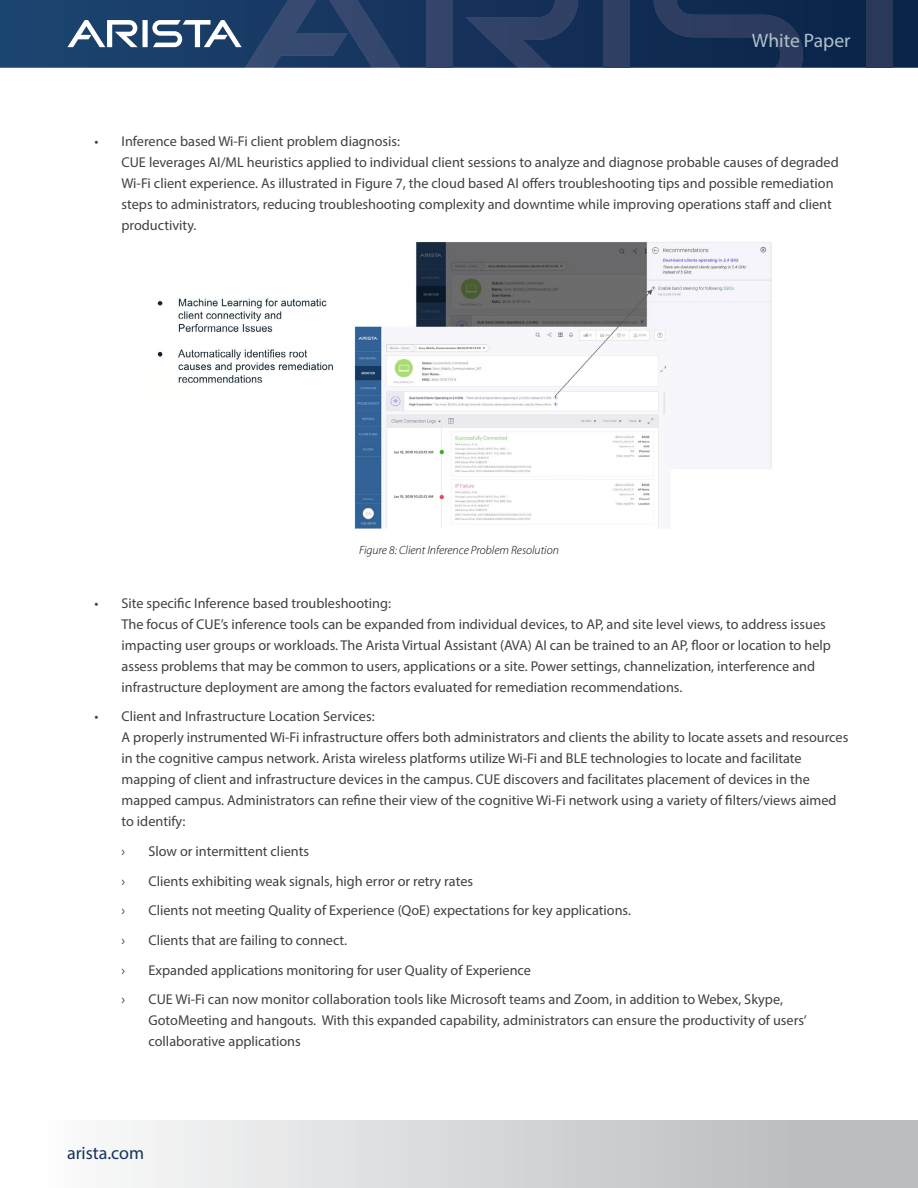
<style>
.page{position:relative;width:918px;height:1188px;background:#fff}
.page>*{position:absolute;margin:0;border:0;box-sizing:border-box;transform-origin:0 0}
.t1{font:19.5px "Myriad Pro";color:#b1c0c9}
.t2{font:18px "Myriad Pro";color:#16325c}
.t3{font:14.25px/21px "Myriad Pro";color:#414042}
.t4{font:italic 300 12px "Myriad Pro";color:#000}
</style>
<div class="page">
<svg style="left:0;top:0;width:918px;height:68px;background:#13325a"></svg>
<div style="left:426px;top:0;width:26px;height:68px;background:#34446a"></div>
<svg style="left:465px;top:0;width:113px;height:68px;background:#22385f"></svg>
<svg style="left:67px;top:0;width:333px;height:68px;background:#334f75"></svg>
<div style="left:604px;top:0;width:26px;height:68px;background:#2f3f63"></div>
<svg style="left:654px;top:0;width:149px;height:68px;background:#1a3156"></svg>
<div style="left:867px;top:0;width:26px;height:68px;background:#2a385a"></div>
<div style="left:0;top:1120px;width:918px;height:68px;background:linear-gradient(to right,#fff,#b3b5b7)"></div>
<img style="left:157px;top:242px;width:615px;height:287px">
<h1 class="t1" style="left:752px;top:29px;width:100px">White Paper</h1>
<p class="t3" style="left:122px;top:130px;width:719px;text-indent:-27px">• Inference based Wi-Fi client problem diagnosis:<br>CUE leverages AI/ML heuristics applied to individual client sessions to analyze and diagnose probable causes of degraded Wi-Fi client experience. As illustrated in Figure 7, the cloud based AI offers troubleshooting tips and possible remediation steps to administrators, reducing troubleshooting complexity and downtime while improving operations staff and client productivity.</p>
<p class="t4" style="left:359px;top:543px;width:201px">Figure 8: Client Inference Problem Resolution</p>
<p class="t3" style="left:122px;top:592px;width:711px;text-indent:-27px">• Site specific Inference based troubleshooting:<br>The focus of CUE’s inference tools can be expanded from individual devices, to AP, and site level views, to address issues impacting user groups or workloads. The Arista Virtual Assistant (AVA) AI can be trained to an AP, floor or location to help assess problems that may be common to users, applications or a site. Power settings, channelization, interference and infrastructure deployment are among the factors evaluated for remediation recommendations.</p>
<p class="t3" style="left:122px;top:706px;width:728px;text-indent:-27px">• Client and Infrastructure Location Services:<br>A properly instrumented Wi-Fi infrastructure offers both administrators and clients the ability to locate assets and resources in the cognitive campus network. Arista wireless platforms utilize Wi-Fi and BLE technologies to locate and facilitate mapping of client and infrastructure devices in the campus. CUE discovers and facilitates placement of devices in the mapped campus. Administrators can refine their view of the cognitive Wi-Fi network using a variety of filters/views aimed to identify:</p>
<p class="t3" style="left:122px;top:841px;width:5px">›</p>
<p class="t3" style="left:149px;top:841px;width:162px">Slow or intermittent clients</p>
<p class="t3" style="left:122px;top:870px;width:5px">›</p>
<p class="t3" style="left:149px;top:870px;width:326px">Clients exhibiting weak signals, high error or retry rates</p>
<p class="t3" style="left:122px;top:900px;width:5px">›</p>
<p class="t3" style="left:149px;top:900px;width:484px">Clients not meeting Quality of Experience (QoE) expectations for key applications.</p>
<p class="t3" style="left:122px;top:929px;width:5px">›</p>
<p class="t3" style="left:149px;top:929px;width:200px">Clients that are failing to connect.</p>
<p class="t3" style="left:122px;top:959px;width:5px">›</p>
<p class="t3" style="left:149px;top:959px;width:384px">Expanded applications monitoring for user Quality of Experience</p>
<p class="t3" style="left:122px;top:989px;width:5px">›</p>
<p class="t3" style="left:149px;top:989px;width:660px">CUE Wi-Fi can now monitor collaboration tools like Microsoft teams and Zoom, in addition to Webex, Skype,<br>GotoMeeting and hangouts. With this expanded capability, administrators can ensure the productivity of users’ collaborative applications</p>
<p class="t2" style="left:67px;top:1142px;width:79px">arista.com</p>
</div>
